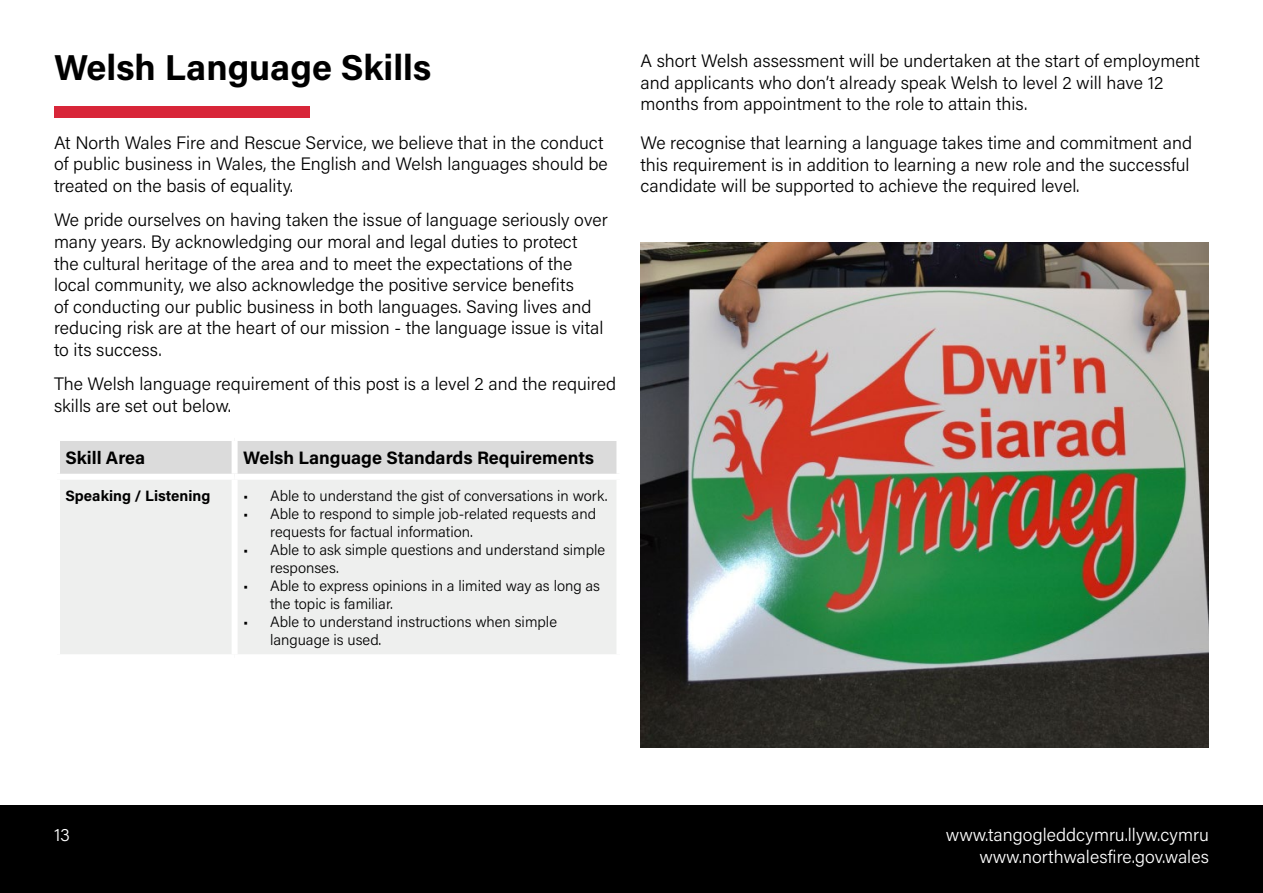
<style>
.page{position:relative;width:1263px;height:893px;background:#fff}
.page>*{position:absolute;margin:0;border:0;box-sizing:border-box;transform-origin:0 0}
.t1{font:700 36px "Acumin Pro";color:#000}
.t2{font:300 18px/21.6px "Acumin Pro";color:#000}
.t3{font:300 18px/21.6px "Acumin Pro";color:#fff;text-align:right}
.t4{font:700 18px "Acumin Pro";color:#000}
.t5{font:300 15px/18px "Acumin Pro";color:#000}
.t6{font:700 15px "Acumin Pro";color:#000}
</style>
<div class="page">
<div style="left:0;top:805px;width:1263px;height:88px;background:#000"></div>
<div style="left:60px;top:441px;width:556px;height:33px;background:#dbdbdb"></div>
<div style="left:57px;top:477px;width:178px;height:180px;background:#eeefee"></div>
<div style="left:235px;top:477px;width:384px;height:180px;background:#eeefee"></div>
<div style="left:232px;top:441px;width:6px;height:33px;background:#fff"></div>
<div style="left:54px;top:474px;width:181px;height:6px;background:#fff"></div>
<div style="left:54px;top:480px;width:6px;height:174px;background:#fff"></div>
<div style="left:235px;top:474px;width:387px;height:6px;background:#fff"></div>
<div style="left:232px;top:480px;width:6px;height:174px;background:#fff"></div>
<div style="left:616px;top:480px;width:6px;height:174px;background:#fff"></div>
<div style="left:54px;top:654px;width:181px;height:6px;background:#fff"></div>
<div style="left:235px;top:654px;width:387px;height:6px;background:#fff"></div>
<div style="left:54px;top:106px;width:255px;height:12px;background:#d82639"></div>
<img style="left:640px;top:242px;width:569px;height:505px">
<h1 class="t1" style="left:54px;top:43px;width:379px">Welsh Language Skills</h1>
<p class="t2" style="left:54px;top:131px;width:555px">At North Wales Fire and Rescue Service, we believe that in the conduct of public business in Wales, the English and Welsh languages should be treated on the basis of equality.</p>
<p class="t2" style="left:54px;top:209px;width:555px">We pride ourselves on having taken the issue of language seriously over many years. By acknowledging our moral and legal duties to protect<br>the cultural heritage of the area and to meet the expectations of the local community, we also acknowledge the positive service benefits<br>of conducting our public business in both languages. Saving lives and reducing risk are at the heart of our mission - the language issue is vital to its success.</p>
<p class="t2" style="left:54px;top:373px;width:564px">The Welsh language requirement of this post is a level 2 and the required skills are set out below.</p>
<p class="t4" style="left:66px;top:445px;width:81px">Skill Area</p>
<p class="t4" style="left:243px;top:445px;width:352px">Welsh Language Standards Requirements</p>
<p class="t6" style="left:66px;top:485px;width:146px">Speaking / Listening</p>
<p class="t5" style="left:243px;top:486px;width:366px">• Able to understand the gist of conversations in work.</p>
<p class="t5" style="left:270px;top:504px;width:327px;text-indent:-27px">• Able to respond to simple job-related requests and requests for factual information.</p>
<p class="t5" style="left:270px;top:540px;width:337px;text-indent:-27px">• Able to ask simple questions and understand simple responses.</p>
<p class="t5" style="left:270px;top:576px;width:332px;text-indent:-27px">• Able to express opinions in a limited way as long as the topic is familiar.</p>
<p class="t5" style="left:270px;top:612px;width:288px;text-indent:-27px">• Able to understand instructions when simple language is used.</p>
<p class="t2" style="left:640px;top:49px;width:561px">A short Welsh assessment will be undertaken at the start of employment and applicants who don’t already speak Welsh to level 2 will have 12 months from appointment to the role to attain this.</p>
<p class="t2" style="left:640px;top:131px;width:553px">We recognise that learning a language takes time and commitment and this requirement is in addition to learning a new role and the successful candidate will be supported to achieve the required level.</p>
<p class="t3" style="left:54px;top:823px;width:18px">13</p>
<p class="t3" style="left:946px;top:823px;width:265px">www.tangogleddcymru.llyw.cymru www.northwalesfire.gov.wales</p>
</div>
